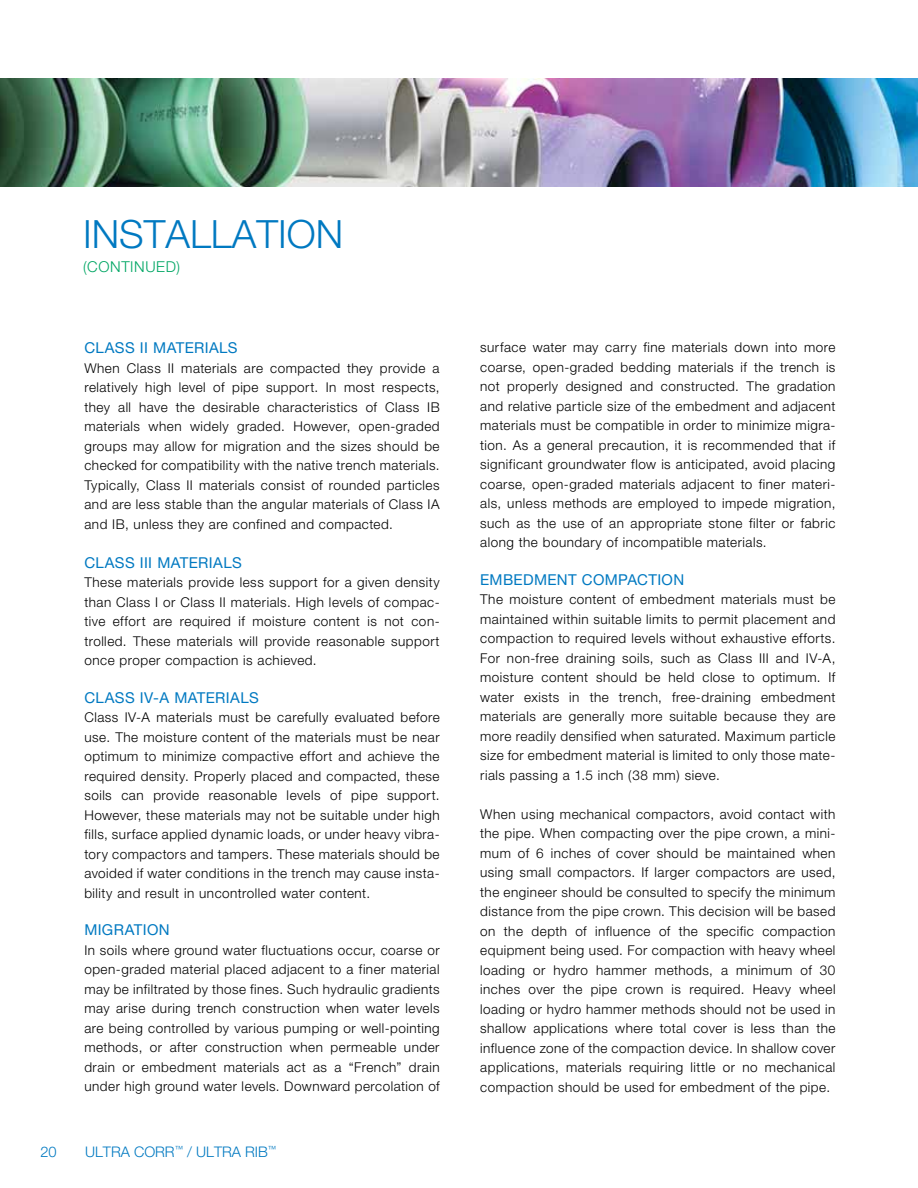
<style>
.page{position:relative;width:918px;height:1188px;background:#fff}
.page>*{position:absolute;margin:0;border:0;box-sizing:border-box;transform-origin:0 0}
.t1{font:300 39px "Helvetica Neue";color:#0079c1}
.t2{font:15px "Helvetica Neue";letter-spacing:.025em;color:#0079c1}
.t3{font:300 15px "Helvetica Neue";letter-spacing:.04em;color:#00a664}
.t4{font:300 14.7px "Helvetica Neue";color:#0079c1}
.t5{font:300 13.5px/19.5px "Helvetica Neue";letter-spacing:.035em;color:#000;text-align:justify}
</style>
<div class="page">
<img style="left:0;top:78px;width:918px;height:108px">
<h1 class="t1" style="left:83px;top:210px;width:33px">INSTALLAT</h1>
<h1 class="t1" style="left:278px;top:210px;width:61px">ION</h1>
<p class="t3" style="left:83px;top:258px;width:99px">(CONTINUED)</p>
<p class="t2" style="left:84px;top:339px;width:155px">CLASS II MATERIALS</p>
<p class="t5" style="left:84px;top:358px;width:357px">When Class II materials are compacted they provide a relatively high level of pipe support. In most respects, they all have the desirable characteristics of Class IB materials when widely graded. However, open-graded groups may allow for migration and the sizes should be checked for compatibility with the native trench materials.<br>Typically, Class II materials consist of rounded particles and are less stable than the angular materials of Class IA and IB, unless they are confined and compacted.</p>
<p class="t2" style="left:84px;top:554px;width:159px">CLASS III MATERIALS</p>
<p class="t5" style="left:84px;top:573px;width:357px">These materials provide less support for a given density than Class I or Class II materials. High levels of compac&shy;tive effort are required if moisture content is not con&shy;trolled. These materials will provide reasonable support once proper compaction is achieved.</p>
<p class="t2" style="left:84px;top:689px;width:176px">CLASS IV-A MATERIALS</p>
<p class="t5" style="left:84px;top:708px;width:357px">Class IV-A materials must be carefully evaluated before use. The moisture content of the materials must be near optimum to minimize compactive effort and achieve the required density. Properly placed and compacted, these soils can provide reasonable levels of pipe support.<br>However, these materials may not be suitable under high fills, surface applied dynamic loads, or under heavy vibra&shy;tory compactors and tampers. These materials should be avoided if water conditions in the trench may cause insta&shy;bility and result in uncontrolled water content.</p>
<p class="t2" style="left:84px;top:921px;width:87px">MIGRATION</p>
<p class="t5" style="left:84px;top:940px;width:357px">In soils where ground water fluctuations occur, coarse or open-graded material placed adjacent to a finer material may be infiltrated by those fines. Such hydraulic gradients may arise during trench construction when water levels are being controlled by various pumping or well-pointing methods, or after construction when permeable under drain or embedment materials act as a “French” drain under high ground water levels. Downward percolation of</p>
<p class="t4" style="left:40px;top:1143px;width:18px">20</p>
<p class="t4" style="left:85px;top:1143px;width:20px">ULTRA</p>
<p class="t4" style="left:134px;top:1143px;width:82px">CORR<sup>™</sup> / ULTRA</p>
<p class="t4" style="left:245px;top:1143px;width:33px">RIB<sup>™</sup></p>
<p class="t5" style="left:480px;top:337px;width:357px">surface water may carry fine materials down into more coarse, open-graded bedding materials if the trench is not properly designed and constructed. The gradation and relative particle size of the embedment and adjacent materials must be compatible in order to minimize migra&shy;tion. As a general precaution, it is recommended that if significant groundwater flow is anticipated, avoid placing coarse, open-graded materials adjacent to finer materi&shy;als, unless methods are employed to impede migration, such as the use of an appropriate stone filter or fabric along the boundary of incompatible materials.</p>
<p class="t2" style="left:480px;top:570px;width:206px">EMBEDMENT COMPACTION</p>
<p class="t5" style="left:480px;top:589px;width:357px">The moisture content of embedment materials must be maintained within suitable limits to permit placement and compaction to required levels without exhaustive efforts.<br>For non-free draining soils, such as Class III and IV-A, moisture content should be held close to optimum. If water exists in the trench, free-draining embedment materials are generally more suitable because they are more readily densified when saturated. Maximum particle size for embedment material is limited to only those mate&shy;rials passing a 1.5 inch (38 mm) sieve.</p>
<p class="t5" style="left:480px;top:804px;width:357px">When using mechanical compactors, avoid contact with the pipe. When compacting over the pipe crown, a mini&shy;mum of 6 inches of cover should be maintained when using small compactors. If larger compactors are used, the engineer should be consulted to specify the minimum distance from the pipe crown. This decision will be based on the depth of influence of the specific compaction equipment being used. For compaction with heavy wheel loading or hydro hammer methods, a minimum of 30 inches over the pipe crown is required. Heavy wheel loading or hydro hammer methods should not be used in shallow applications where total cover is less than the influence zone of the compaction device. In shallow cover applications, materials requiring little or no mechanical compaction should be used for embedment of the pipe.</p>
</div>
